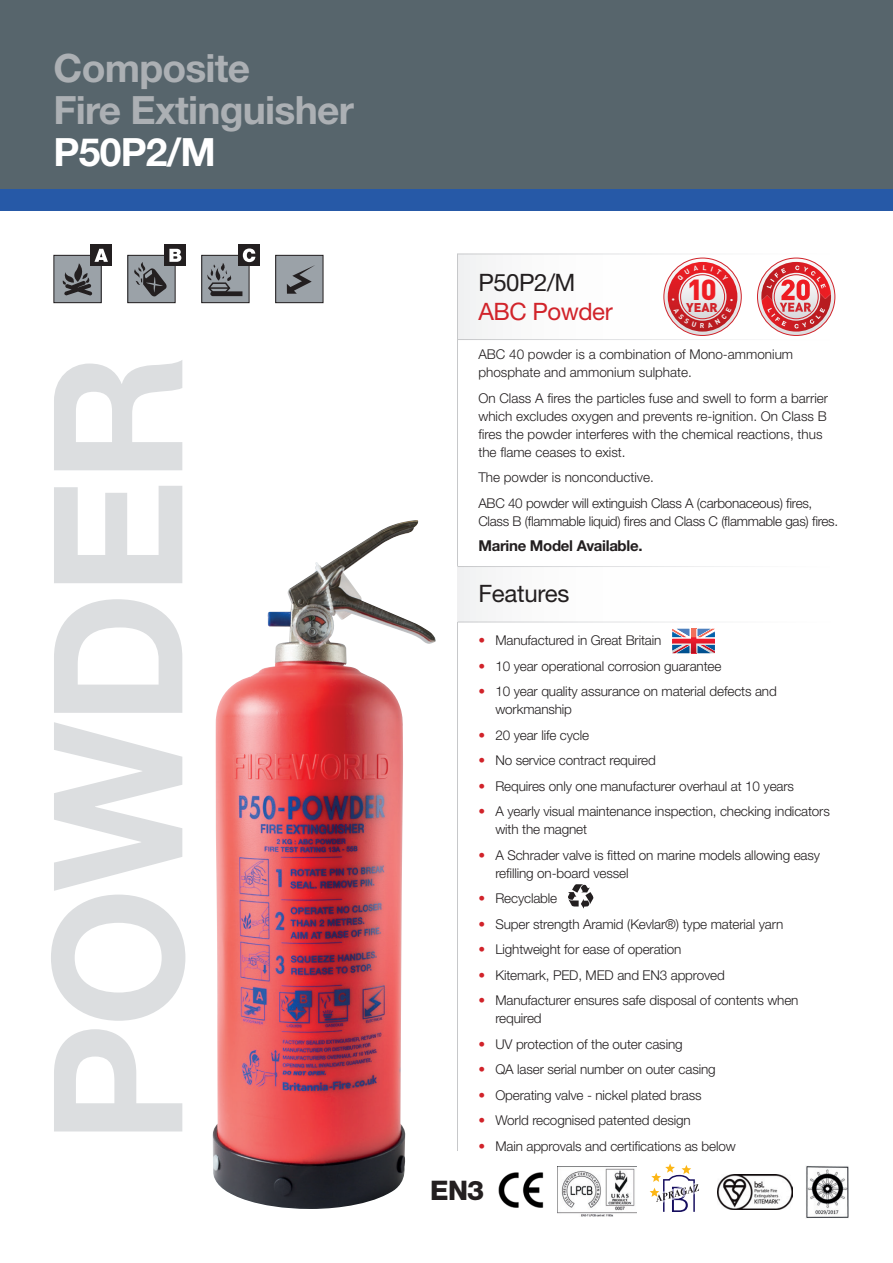
<style>
.page{position:relative;width:893px;height:1263px;background:#fff}
.page>*{position:absolute;margin:0;border:0;box-sizing:border-box;transform-origin:0 0}
.t1{font:700 179.7px "Helvetica Neue LT Std";letter-spacing:-.02em;color:#dcdee0}
.t2{font:700 39px/42px "Helvetica Neue LT Std";letter-spacing:-.02em;color:#acb0b4}
.t3{font:700 39px "Helvetica Neue LT Std";letter-spacing:-.02em;color:#fff}
.t4{font:900 28.65px "DIN";color:#ee1d23}
.t5{font:800 27px "Helvetica Neue LT Std";color:#231f20}
.t6{font:24px "Helvetica Neue LT Std";letter-spacing:-.01em;color:#231f20}
.t7{font:24px "Helvetica Neue LT Std";letter-spacing:-.02em;color:#d1232a}
.t8{font:700 15px "Helvetica Neue LT Std";letter-spacing:-.02em;color:#231f20}
.t9{font:300 13.5px/18px "Helvetica Neue LT Std";letter-spacing:-.01em;color:#231f20}
.t10{font:900 12.6px "DIN";color:#d1232a}
.s1{color:#d1232a}
</style>
<div class="page">
<div style="left:0;top:0;width:893px;height:211px;background:#57656c"></div>
<div style="left:54px;top:255px;width:47px;height:48px;background:#9ba2a8"></div>
<div style="left:53px;top:255px;width:49px;height:48px;border:1px solid #231f20"></div>
<div style="left:91px;top:245px;width:21px;height:21px;background:#231f20"></div>
<svg style="left:62px;top:249px;width:46px;height:47px"></svg>
<div style="left:128px;top:255px;width:47px;height:48px;background:#9ba2a8"></div>
<div style="left:127px;top:255px;width:49px;height:48px;border:1px solid #231f20"></div>
<div style="left:164px;top:245px;width:22px;height:21px;background:#231f20"></div>
<svg style="left:132px;top:249px;width:49px;height:48px"></svg>
<div style="left:202px;top:255px;width:47px;height:48px;background:#9ba2a8"></div>
<div style="left:201px;top:255px;width:48px;height:48px;border:1px solid #231f20"></div>
<div style="left:238px;top:245px;width:22px;height:21px;background:#231f20"></div>
<svg style="left:207px;top:248px;width:48px;height:48px"></svg>
<div style="left:276px;top:255px;width:47px;height:48px;background:#9ba2a8"></div>
<div style="left:275px;top:255px;width:48px;height:48px;border:1px solid #231f20"></div>
<svg style="left:287px;top:265px;width:28px;height:29px"></svg>
<div style="left:0;top:190px;width:893px;height:21px;background:#2659a7"></div>
<img style="left:806px;top:1166px;width:43px;height:52px">
<svg style="left:672px;top:629px;width:43px;height:24px"></svg>
<img style="left:717px;top:1175px;width:75px;height:35px">
<img style="left:558px;top:1166px;width:78px;height:50px">
<svg style="left:650px;top:1163px;width:49px;height:49px"></svg>
<img style="left:498px;top:1172px;width:46px;height:36px">
<hr style="left:457px;top:254px;width:1px;height:897px;background:#c7c8ca">
<hr style="left:457px;top:254px;width:382px;height:1px;background:#fff">
<hr style="left:457px;top:339px;width:382px;height:1px;background:#fff">
<svg style="left:664px;top:258px;width:77px;height:77px"></svg>
<div style="left:664px;top:258px;width:78px;height:78px;border:1px solid #d1232a;border-radius:50%"></div>
<svg style="left:757px;top:258px;width:78px;height:77px"></svg>
<div style="left:757px;top:258px;width:78px;height:78px;border:1px solid #d1232a;border-radius:50%"></div>
<svg style="left:761px;top:262px;width:70px;height:70px"></svg>
<svg style="left:568px;top:884px;width:25px;height:25px"></svg>
<hr style="left:457px;top:566px;width:382px;height:1px;background:#fff">
<img style="left:212px;top:520px;width:224px;height:689px">
<svg style="left:668px;top:262px;width:69px;height:70px"></svg>
<h2 class="t2" style="left:54px;top:46px;width:302px">Composite<br>Fire Extinguisher</h2>
<h2 class="t3" style="left:54px;top:128px;width:164px">P50P2/M</h2>
<h1 class="t1" style="left:7px;top:1144px;width:792px;rotate:-90deg">POWDER</h1>
<h3 class="t6" style="left:478px;top:269px;width:99px">P50P2/M</h3>
<h3 class="t7" style="left:478px;top:297px;width:136px">ABC Powder</h3>
<p class="t9" style="left:478px;top:345px;width:316px">ABC 40 powder is a combination of Mono-ammonium phosphate and ammonium sulphate.</p>
<p class="t9" style="left:478px;top:389px;width:351px">On Class A fires the particles fuse and swell to form a barrier which excludes oxygen and prevents re-ignition. On Class B fires the powder interferes with the chemical reactions, thus the flame ceases to exist.</p>
<p class="t9" style="left:478px;top:464px;width:335px;line-height:25.5px">The powder is nonconductive.<br>ABC 40 powder will extinguish Class A (carbonaceous) fires,</p>
<p class="t9" style="left:478px;top:512px;width:361px">Class B (flammable liquid) fires and Class C (flammable gas) fires.</p>
<p class="t8" style="left:478px;top:537px;width:166px">Marine Model Available.</p>
<h3 class="t4" style="left:687px;top:271px;width:31px">10</h3>
<p class="t10" style="left:686px;top:299px;width:33px">YEAR</p>
<h3 class="t6" style="left:478px;top:579px;width:93px">Features</h3>
<p class="t9" style="left:478px;top:631px;width:185px"><span class="s1">•</span> Manufactured in Great Britain</p>
<p class="t9" style="left:478px;top:657px;width:244px"><span class="s1">•</span> 10 year operational corrosion guarantee</p>
<p class="t9" style="left:495px;top:682px;width:283px;text-indent:-17px"><span class="s1">•</span> 10 year quality assurance on material defects and workmanship</p>
<p class="t9" style="left:478px;top:726px;width:112px"><span class="s1">•</span> 20 year life cycle</p>
<p class="t9" style="left:478px;top:751px;width:179px"><span class="s1">•</span> No service contract required</p>
<p class="t9" style="left:478px;top:777px;width:317px"><span class="s1">•</span> Requires only one manufacturer overhaul at 10 years</p>
<p class="t9" style="left:495px;top:802px;width:336px;text-indent:-17px"><span class="s1">•</span> A yearly visual maintenance inspection, checking indicators with the magnet</p>
<p class="t9" style="left:495px;top:846px;width:326px;text-indent:-17px"><span class="s1">•</span> A Schrader valve is fitted on marine models allowing easy refilling on-board vessel</p>
<p class="t9" style="left:478px;top:889px;width:80px"><span class="s1">•</span> Recyclable</p>
<p class="t9" style="left:478px;top:915px;width:307px"><span class="s1">•</span> Super strength Aramid (Kevlar®) type material yarn</p>
<p class="t9" style="left:478px;top:940px;width:204px"><span class="s1">•</span> Lightweight for ease of operation</p>
<p class="t9" style="left:478px;top:966px;width:248px"><span class="s1">•</span> Kitemark, PED, MED and EN3 approved</p>
<p class="t9" style="left:495px;top:991px;width:305px;text-indent:-17px"><span class="s1">•</span> Manufacturer ensures safe disposal of contents when required</p>
<p class="t9" style="left:478px;top:1035px;width:206px"><span class="s1">•</span> UV protection of the outer casing</p>
<p class="t9" style="left:478px;top:1060px;width:239px"><span class="s1">•</span> QA laser serial number on outer casing</p>
<p class="t9" style="left:478px;top:1086px;width:225px"><span class="s1">•</span> Operating valve - nickel plated brass</p>
<p class="t9" style="left:478px;top:1111px;width:214px"><span class="s1">•</span> World recognised patented design</p>
<p class="t9" style="left:478px;top:1137px;width:259px"><span class="s1">•</span> Main approvals and certifications as below</p>
<h3 class="t5" style="left:430px;top:1174px;width:56px">EN3</h3>
</div>
